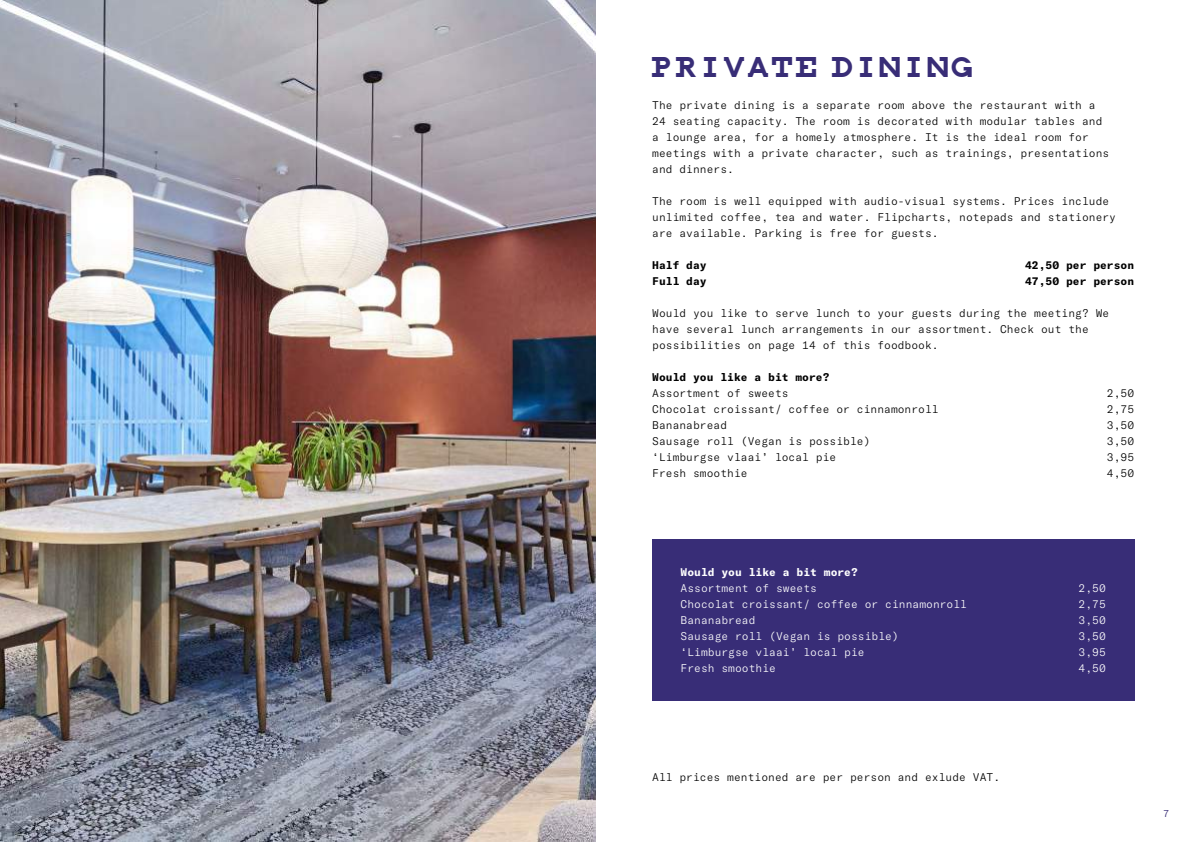
<style>
.page{position:relative;width:1191px;height:842px;background:#fff}
.page>*{position:absolute;margin:0;border:0;box-sizing:border-box;transform-origin:0 0}
.t1{font:20px "Snellen";color:#382d77}
.t2{font:300 11px/16px "GT America Mono";color:#000}
.t3{font:300 11px "GT America Mono";color:#fff}
.t4{font:700 11px "GT America Mono";color:#000}
.t5{font:700 11px "GT America Mono";color:#fff}
.t6{font:300 10px "GT America Mono";color:#382d77}
</style>
<div class="page">
<img style="left:0;top:0;width:595px;height:842px">
<div style="left:652px;top:539px;width:482px;height:161px;background:#382d77"></div>
<h1 class="t1" style="left:652px;top:58px;width:325px">PRIVATE DINING</h1>
<p class="t2" style="left:652px;top:97px;width:458px">The private dining is a separate room above the restaurant with a 24 seating capacity. The room is decorated with modular tables and a lounge area, for a homely atmosphere. It is the ideal room for meetings with a private character, such as trainings, presentations and dinners.</p>
<p class="t2" style="left:652px;top:193px;width:465px">The room is well equipped with audio-visual systems. Prices include unlimited coffee, tea and water. Flipcharts, notepads and stationery are available. Parking is free for guests.</p>
<p class="t4" style="left:652px;top:258px;width:56px">Half day</p>
<p class="t4" style="left:1025px;top:258px;width:111px">42,50 per person</p>
<p class="t4" style="left:652px;top:274px;width:56px">Full day</p>
<p class="t4" style="left:1025px;top:274px;width:111px">47,50 per person</p>
<p class="t2" style="left:652px;top:305px;width:458px">Would you like to serve lunch to your guests during the meeting? We have several lunch arrangements in our assortment. Check out the possibilities on page 14 of this foodbook.</p>
<p class="t4" style="left:652px;top:370px;width:179px">Would you like a bit more?</p>
<p class="t2" style="left:652px;top:385px;width:138px">Assortment of sweets</p>
<p class="t2" style="left:1107px;top:385px;width:29px">2,50</p>
<p class="t2" style="left:652px;top:401px;width:288px">Chocolat croissant/ coffee or cinnamonroll</p>
<p class="t2" style="left:1107px;top:401px;width:29px">2,75</p>
<p class="t2" style="left:652px;top:417px;width:77px">Bananabread</p>
<p class="t2" style="left:1107px;top:417px;width:29px">3,50</p>
<p class="t2" style="left:652px;top:433px;width:220px">Sausage roll (Vegan is possible)</p>
<p class="t2" style="left:1107px;top:433px;width:29px">3,50</p>
<p class="t2" style="left:652px;top:449px;width:186px">‘Limburgse vlaai’ local pie</p>
<p class="t2" style="left:1107px;top:449px;width:29px">3,95</p>
<p class="t2" style="left:652px;top:465px;width:97px">Fresh smoothie</p>
<p class="t2" style="left:1107px;top:465px;width:29px">4,50</p>
<p class="t5" style="left:680px;top:565px;width:179px">Would you like a bit more?</p>
<p class="t3" style="left:680px;top:582px;width:138px">Assortment of sweets</p>
<p class="t3" style="left:1078px;top:582px;width:29px">2,50</p>
<p class="t3" style="left:680px;top:598px;width:288px">Chocolat croissant/ coffee or cinnamonroll</p>
<p class="t3" style="left:1078px;top:598px;width:29px">2,75</p>
<p class="t3" style="left:680px;top:614px;width:77px">Bananabread</p>
<p class="t3" style="left:1078px;top:614px;width:29px">3,50</p>
<p class="t3" style="left:680px;top:630px;width:220px">Sausage roll (Vegan is possible)</p>
<p class="t3" style="left:1078px;top:630px;width:29px">3,50</p>
<p class="t3" style="left:680px;top:646px;width:186px">‘Limburgse vlaai’ local pie</p>
<p class="t3" style="left:1078px;top:646px;width:29px">3,95</p>
<p class="t3" style="left:680px;top:662px;width:97px">Fresh smoothie</p>
<p class="t3" style="left:1078px;top:662px;width:29px">4,50</p>
<p class="t2" style="left:652px;top:769px;width:349px">All prices mentioned are per person and exlude VAT.</p>
<p class="t6" style="left:1163px;top:808px;width:8px">7</p>
</div>
